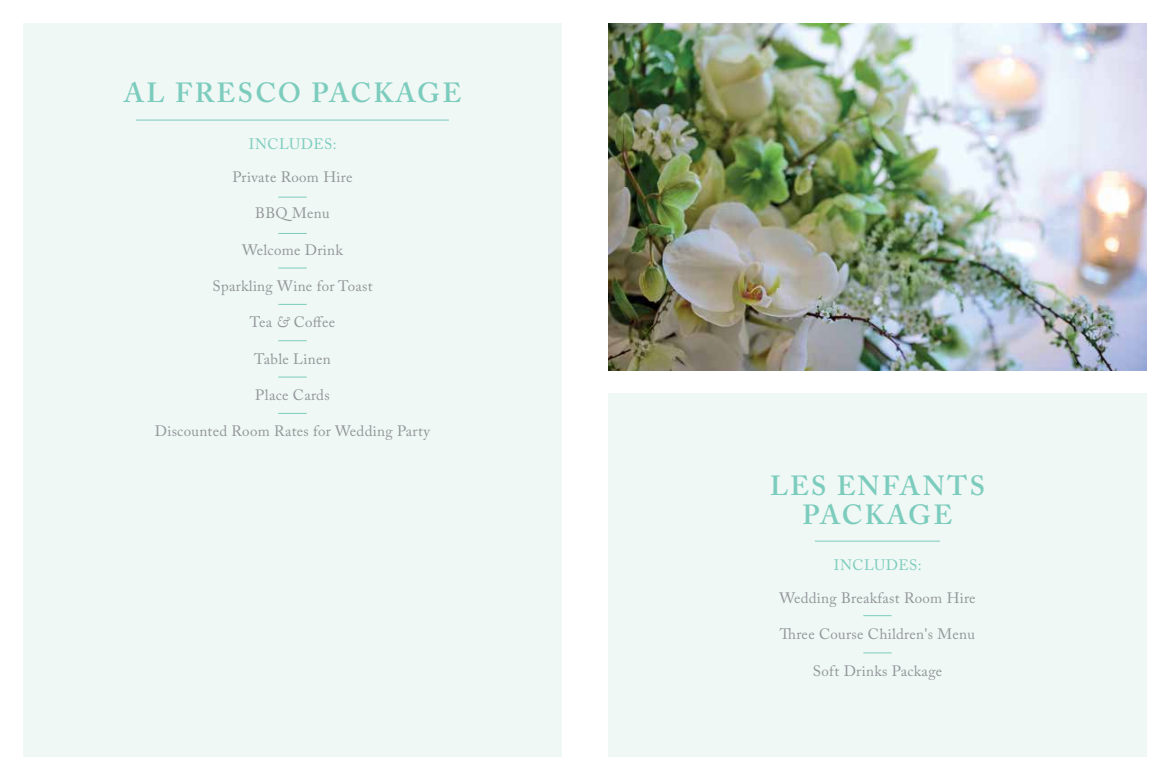
<style>
.page{position:relative;width:1170px;height:780px;background:#fff}
.page>*{position:absolute;margin:0;border:0;box-sizing:border-box;transform-origin:0 0}
.t1{font:600 27.5px/28.8px "Adobe Caslon Pro";letter-spacing:.08em;color:#7cccbd;text-align:center}
.t2{font:15px "Adobe Caslon Pro";letter-spacing:.02em;color:#939598}
.t3{font:15px "Adobe Caslon Pro";letter-spacing:.035em;color:#7cccbd}
.s1{font-style:italic}
</style>
<div class="page">
<div style="left:608px;top:393px;width:538px;height:363px;background:#eff8f5"></div>
<img style="left:608px;top:23px;width:538px;height:347px">
<hr style="left:814px;top:540px;width:126px;height:1px;background:#7cccbd">
<svg style="left:863px;top:615px;width:28px;height:1px"></svg>
<svg style="left:863px;top:652px;width:28px;height:1px"></svg>
<div style="left:23px;top:23px;width:539px;height:733px;background:#eff8f5"></div>
<hr style="left:136px;top:120px;width:313px;height:1px;background:#7cccbd">
<svg style="left:278px;top:197px;width:28px;height:1px"></svg>
<svg style="left:278px;top:233px;width:28px;height:1px"></svg>
<svg style="left:278px;top:267px;width:28px;height:1px"></svg>
<svg style="left:278px;top:304px;width:28px;height:1px"></svg>
<svg style="left:278px;top:340px;width:28px;height:1px"></svg>
<svg style="left:278px;top:376px;width:28px;height:1px"></svg>
<svg style="left:278px;top:413px;width:28px;height:1px"></svg>
<h1 class="t1" style="left:124px;top:79px;width:339px">AL FRESCO PACKAGE</h1>
<p class="t3" style="left:249px;top:135px;width:89px">INCLUDES:</p>
<p class="t2" style="left:232px;top:168px;width:121px">Private Room Hire</p>
<p class="t2" style="left:255px;top:204px;width:76px">BBQ Menu</p>
<p class="t2" style="left:242px;top:241px;width:102px">Welcome Drink</p>
<p class="t2" style="left:212px;top:277px;width:161px">Sparkling Wine for Toast</p>
<p class="t2" style="left:250px;top:313px;width:87px">Tea <span class="s1">&amp;</span> Coffee</p>
<p class="t2" style="left:254px;top:349px;width:78px">Table Linen</p>
<p class="t2" style="left:255px;top:386px;width:76px">Place Cards</p>
<p class="t2" style="left:155px;top:422px;width:276px">Discounted Room Rates for Wedding Party</p>
<h1 class="t1" style="left:770px;top:471px;width:216px">LES ENFANTS<br>PACKAGE</h1>
<p class="t3" style="left:833px;top:556px;width:89px">INCLUDES:</p>
<p class="t2" style="left:779px;top:589px;width:198px">Wedding Breakfast Room Hire</p>
<p class="t2" style="left:779px;top:625px;width:197px">Three Course Children's Menu</p>
<p class="t2" style="left:812px;top:661px;width:131px">Soft Drinks Package</p>
</div>
